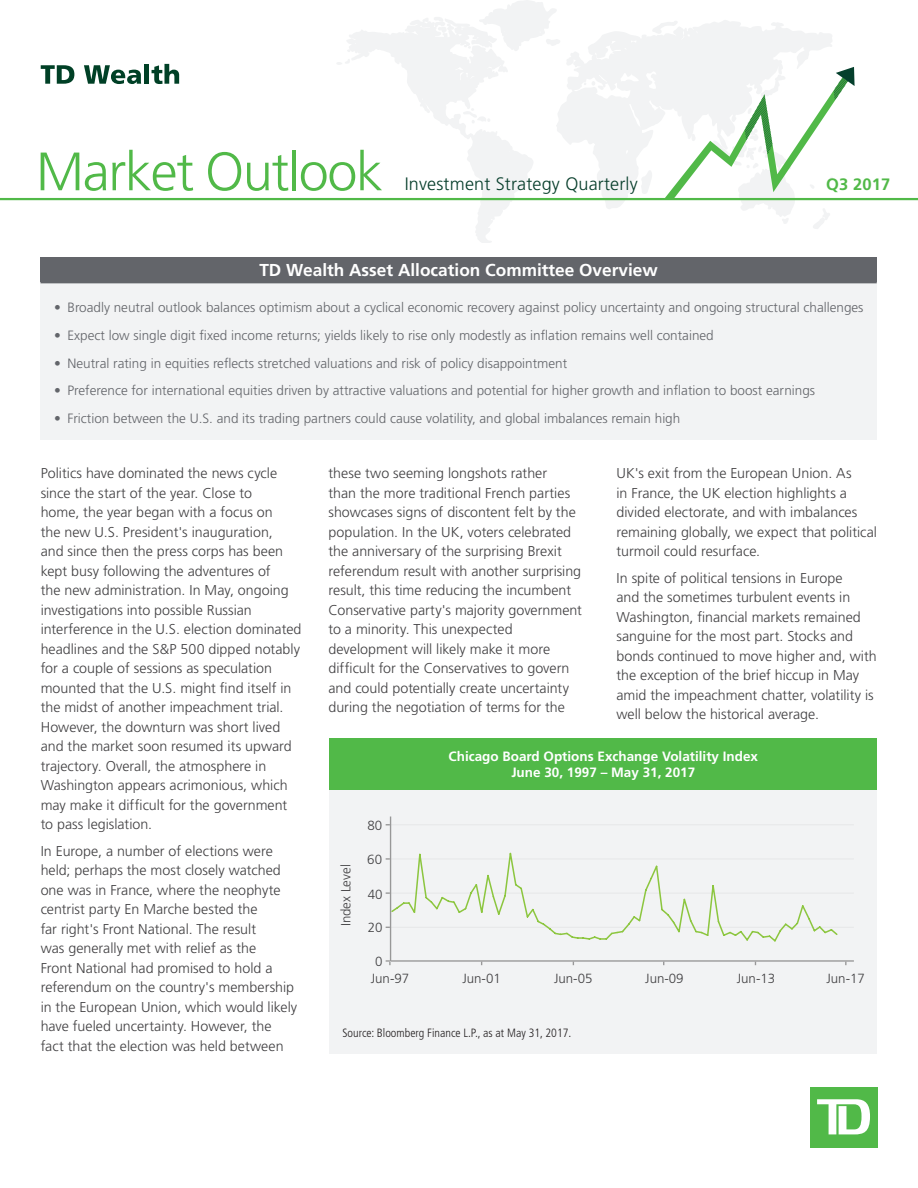
<style>
.page{position:relative;width:918px;height:1188px;background:#fff}
.page>*{position:absolute;margin:0;border:0;box-sizing:border-box;transform-origin:0 0}
.Body_Text{font:300 54px "Frutiger LT Std";letter-spacing:-.025em;color:#51b948}
.t1{font:300 18px "Frutiger LT Std";letter-spacing:.01em;color:#073e2b}
.Body_Text-2{font:700 17.25px "Frutiger LT Std";color:#fff}
.t2{font:700 16.5px "Frutiger LT Std";letter-spacing:.01em;color:#51b948}
.Body_Text-3{font:300 14.25px/19.5px "Frutiger LT Std";color:#414042}
.t3{font:300 13.5px "Frutiger LT Std";color:#63656a}
.Body_Text-4{font:700 13.5px/16.5px "Frutiger LT Std";color:#fff;text-align:center}
.t4{font:300 13.35px "Frutiger LT Std";color:#414042}
.Body_Text-5{font:300 condensed 12px "Frutiger LT Std";color:#231f20}
</style>
<div class="page">
<svg style="left:336px;top:0;width:497px;height:242px"></svg>
<div style="left:810px;top:1087px;width:68px;height:61px;background:#51b948"></div>
<svg style="left:817px;top:1099px;width:53px;height:35px"></svg>
<div style="left:329px;top:738px;width:548px;height:53px;background:#51b948"></div>
<div style="left:329px;top:791px;width:548px;height:263px;background:#f2f3f4"></div>
<hr style="left:390px;top:927px;width:464px;height:1px;background:#e6e7e8">
<hr style="left:390px;top:893px;width:464px;height:1px;background:#e6e7e8">
<hr style="left:390px;top:859px;width:464px;height:1px;background:#e6e7e8">
<hr style="left:390px;top:824px;width:464px;height:1px;background:#e6e7e8">
<hr style="left:390px;top:817px;width:1px;height:144px;background:#989898">
<hr style="left:391px;top:960px;width:463px;height:2px;background:#989898">
<svg style="left:386px;top:960px;width:5px;height:5px"></svg>
<svg style="left:386px;top:852px;width:452px;height:91px"></svg>
<hr style="left:0;top:198px;width:918px;height:2px;background:#51b948">
<svg style="left:664px;top:67px;width:191px;height:131px"></svg>
<div style="left:40px;top:257px;width:837px;height:25px;background:#63656a"></div>
<div style="left:40px;top:282px;width:837px;height:157px;background:#f2f3f4"></div>
<hr style="left:40px;top:280px;width:837px;height:3px;background:#63656a">
<svg style="left:41px;top:65px;width:33px;height:19px"></svg>
<svg style="left:84px;top:65px;width:57px;height:19px"></svg>
<div style="left:144px;top:64px;width:5px;height:20px;background:#004026"></div>
<svg style="left:152px;top:64px;width:27px;height:20px"></svg>
<p class="Body_Text" style="left:36px;top:141px;width:349px">Market Outlook</p>
<p class="t1" style="left:405px;top:174px;width:234px">Investment Strategy Quarterly</p>
<p class="t2" style="left:826px;top:175px;width:66px">Q3 2017</p>
<p class="Body_Text-2" style="left:259px;top:260px;width:400px">TD Wealth Asset Allocation Committee Overview</p>
<p class="t3" style="left:54px;top:300px;width:811px">• Broadly neutral outlook balances optimism about a cyclical economic recovery against policy uncertainty and ongoing structural challenges</p>
<p class="t3" style="left:54px;top:328px;width:661px">• Expect low single digit fixed income returns; yields likely to rise only modestly as inflation remains well contained</p>
<p class="t3" style="left:54px;top:355px;width:515px">• Neutral rating in equities reflects stretched valuations and risk of policy disappointment</p>
<p class="t3" style="left:54px;top:383px;width:763px">• Preference for international equities driven by attractive valuations and potential for higher growth and inflation to boost earnings</p>
<p class="t3" style="left:54px;top:411px;width:628px">• Friction between the U.S. and its trading partners could cause volatility, and global imbalances remain high</p>
<p class="Body_Text-3" style="left:41px;top:464px;width:262px">Politics have dominated the news cycle since the start of the year. Close to<br>home, the year began with a focus on<br>the new U.S. President's inauguration,<br>and since then the press corps has been kept busy following the adventures of<br>the new administration. In May, ongoing investigations into possible Russian interference in the U.S. election dominated headlines and the S&amp;P 500 dipped notably for a couple of sessions as speculation mounted that the U.S. might find itself in the midst of another impeachment trial.<br>However, the downturn was short lived and the market soon resumed its upward trajectory. Overall, the atmosphere in Washington appears acrimonious, which may make it difficult for the government to pass legislation.</p>
<p class="Body_Text-3" style="left:41px;top:841px;width:258px">In Europe, a number of elections were held; perhaps the most closely watched one was in France, where the neophyte centrist party En Marche bested the<br>far right's Front National. The result<br>was generally met with relief as the<br>Front National had promised to hold a referendum on the country's membership in the European Union, which would likely have fueled uncertainty. However, the fact that the election was held between</p>
<p class="Body_Text-3" style="left:328px;top:464px;width:255px">these two seeming longshots rather<br>than the more traditional French parties showcases signs of discontent felt by the population. In the UK, voters celebrated the anniversary of the surprising Brexit referendum result with another surprising result, this time reducing the incumbent Conservative party's majority government to a minority. This unexpected development will likely make it more difficult for the Conservatives to govern and could potentially create uncertainty during the negotiation of terms for the</p>
<p class="Body_Text-3" style="left:616px;top:464px;width:262px">UK's exit from the European Union. As<br>in France, the UK election highlights a divided electorate, and with imbalances remaining globally, we expect that political turmoil could resurface.</p>
<p class="Body_Text-3" style="left:616px;top:568px;width:262px">In spite of political tensions in Europe<br>and the sometimes turbulent events in Washington, financial markets remained sanguine for the most part. Stocks and bonds continued to move higher and, with the exception of the brief hiccup in May amid the impeachment chatter, volatility is well below the historical average.</p>
<p class="t4" style="left:338px;top:926px;width:63px;rotate:-90deg">Index Level</p>
<p class="t4" style="left:368px;top:818px;width:16px">80</p>
<p class="t4" style="left:367px;top:852px;width:16px">60</p>
<p class="t4" style="left:368px;top:887px;width:16px">40</p>
<p class="t4" style="left:368px;top:920px;width:16px">20</p>
<p class="t4" style="left:375px;top:954px;width:9px">0</p>
<p class="Body_Text-4" style="left:449px;top:748px;width:311px">Chicago Board Options Exchange Volatility Index<br>June 30, 1997 – May 31, 2017</p>
<p class="t4" style="left:371px;top:971px;width:40px">Jun-97</p>
<p class="t4" style="left:462px;top:971px;width:40px">Jun-01</p>
<p class="t4" style="left:554px;top:971px;width:40px">Jun-05</p>
<p class="t4" style="left:645px;top:971px;width:40px">Jun-09</p>
<p class="t4" style="left:737px;top:971px;width:40px">Jun-13</p>
<p class="t4" style="left:826px;top:971px;width:40px">Jun-17</p>
<p class="Body_Text-5" style="left:343px;top:1026px;width:230px">Source: Bloomberg Finance L.P., as at May 31, 2017.</p>
</div>
